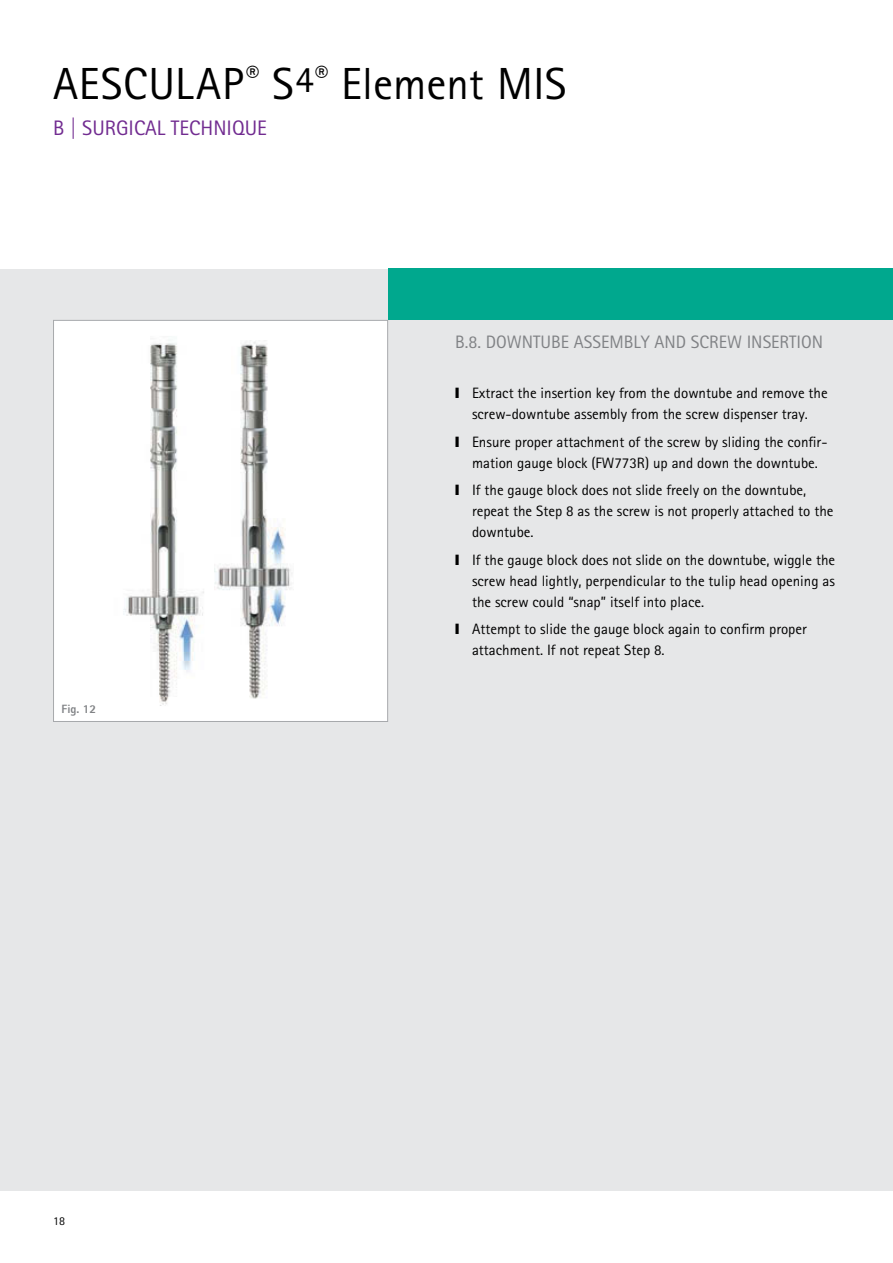
<style>
.page{position:relative;width:893px;height:1263px;background:#fff}
.page>*{position:absolute;margin:0;border:0;box-sizing:border-box;transform-origin:0 0}
.t1{font:45px "Rotis Sans Serif Pro";letter-spacing:.005em;color:#000}
.t2{font:21px "Rotis Sans Serif Pro";color:#712b90}
.t3{font:18px "Rotis Sans Serif Pro";color:#808285}
.t4{font:15px/21px "Rotis Sans Serif Pro";color:#000;text-align:center}
.t5{font:800 12px "Rotis Sans Serif Pro";color:#808285}
.t6{font:12px "Rotis Sans Serif Pro";color:#000}
</style>
<div class="page">
<div style="left:0;top:269px;width:893px;height:922px;background:#e6e7e8"></div>
<div style="left:388px;top:269px;width:505px;height:51px;background:#00a88e"></div>
<div style="left:54px;top:320px;width:334px;height:401px;background:#fff"></div>
<img style="left:123px;top:340px;width:92px;height:366px">
<div style="left:53px;top:320px;width:335px;height:402px;border:1px solid #a7a9ac"></div>
<img style="left:215px;top:340px;width:77px;height:359px">
<h1 class="t1" style="left:53px;top:57px;width:515px">AESCULAP<sup>®</sup> S<sup>4</sup><sup>®</sup> Element MIS</h1>
<h2 class="t2" style="left:53px;top:116px;width:215px">B | SURGICAL TECHNIQUE</h2>
<p class="t3" style="left:455px;top:332px;width:370px">B.8. DOWNTUBE ASSEMBLY AND SCREW INSERTION</p>
<p class="t5" style="left:62px;top:702px;width:36px">Fig. 12</p>
<p class="t6" style="left:53px;top:1213px;width:13px">18</p>
<p class="t4" style="left:455px;top:383px;width:374px">❙ Extract the insertion key from the downtube and remove the screw-downtube assembly from the screw dispenser tray.</p>
<p class="t4" style="left:455px;top:431px;width:374px">❙ Ensure proper attachment of the screw by sliding the confir&shy;mation gauge block (FW773R) up and down the downtube.</p>
<p class="t4" style="left:472px;top:480px;width:363px;text-align:left;text-indent:-17px">❙ If the gauge block does not slide freely on the downtube, repeat the Step 8 as the screw is not properly attached to the downtube.</p>
<p class="t4" style="left:472px;top:549px;width:365px;text-align:justify;text-indent:-17px">❙ If the gauge block does not slide on the downtube, wiggle the screw head lightly, perpendicular to the tulip head opening as the screw could “snap” itself into place.</p>
<p class="t4" style="left:472px;top:618px;width:336px;text-align:left;text-indent:-17px">❙ Attempt to slide the gauge block again to confirm proper attachment. If not repeat Step 8.</p>
</div>
